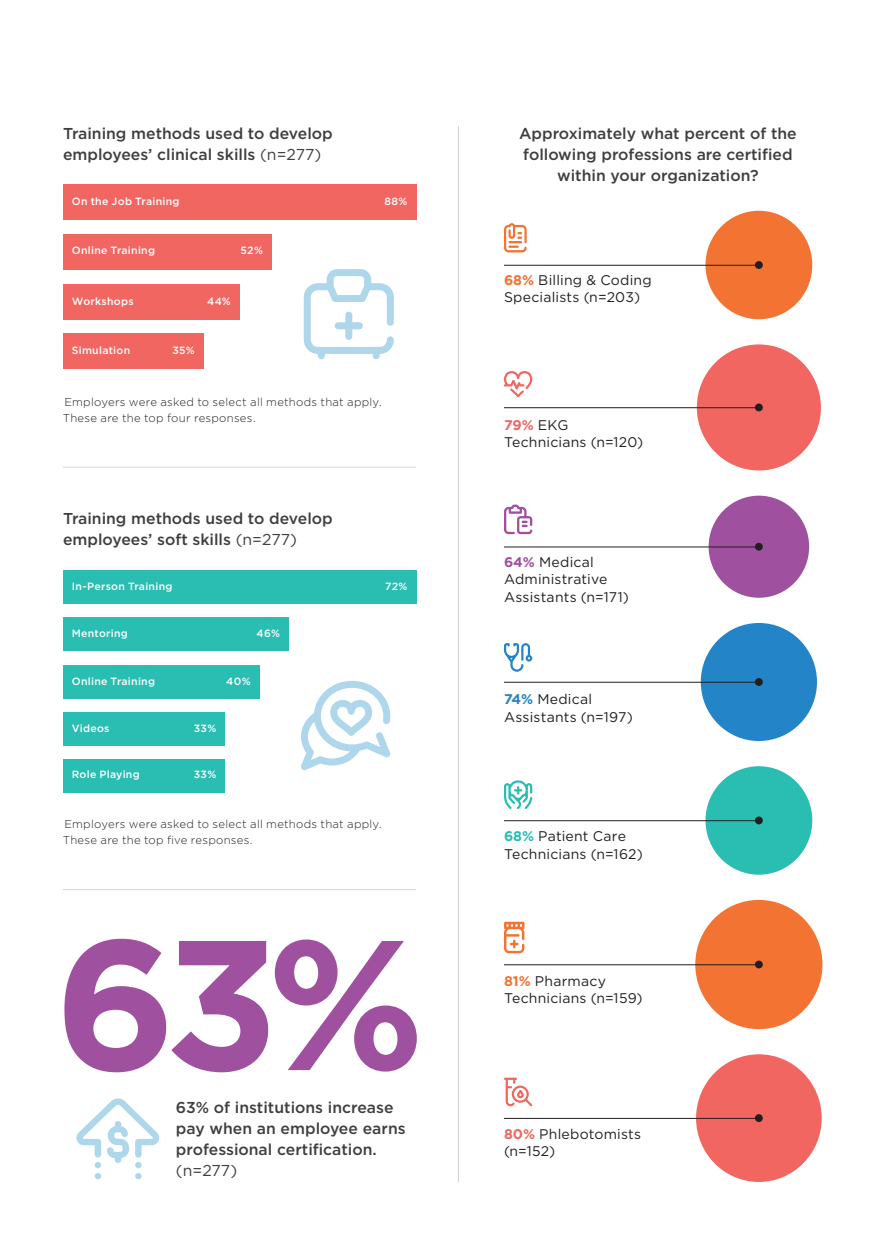
<style>
.page{position:relative;width:882px;height:1245px;background:#fff}
.page>*{position:absolute;margin:0;border:0;box-sizing:border-box;transform-origin:0 0}
.t1{font:700 184.45px "Gotham";color:#9f509f}
.t2{font:500 15.75px/21px "Gotham";color:#3e3e3f}
.t3{font:14px/17.5px "Gotham";letter-spacing:.015em;color:#231f20}
.Footnotes{font:300 11.38px/15.8px "Gotham";letter-spacing:.025em;color:#231f20}
.t4{font:500 10.5px "Gotham";letter-spacing:.025em;color:#fff}
.s1{font-weight:400}
.s2{font-weight:700;color:#f37333}
.s3{font-weight:700;color:#f16661}
.s4{font-weight:700;color:#9f509f}
.s5{font-weight:700;color:#2385c7}
.s6{font-weight:700;color:#2abdb2}
</style>
<div class="page">
<div style="left:696px;top:1054px;width:126px;height:127px;background:#f16661;border-radius:50%"></div>
<div style="left:697px;top:344px;width:124px;height:126px;background:#f16661;border-radius:50%"></div>
<div style="left:705px;top:766px;width:107px;height:108px;background:#2abdb2;border-radius:50%"></div>
<div style="left:709px;top:495px;width:100px;height:102px;background:#9f509f;border-radius:50%"></div>
<div style="left:695px;top:899px;width:128px;height:130px;background:#f37333;border-radius:50%"></div>
<div style="left:701px;top:623px;width:116px;height:118px;background:#2385c7;border-radius:50%"></div>
<svg style="left:504px;top:223px;width:23px;height:29px"></svg>
<svg style="left:504px;top:504px;width:28px;height:30px"></svg>
<svg style="left:504px;top:643px;width:28px;height:28px"></svg>
<svg style="left:504px;top:780px;width:28px;height:29px"></svg>
<svg style="left:504px;top:921px;width:20px;height:32px"></svg>
<svg style="left:504px;top:1077px;width:28px;height:29px"></svg>
<svg style="left:504px;top:371px;width:28px;height:26px"></svg>
<div style="left:705px;top:211px;width:107px;height:108px;background:#f37333;border-radius:50%"></div>
<div style="left:755px;top:261px;width:8px;height:8px;background:#231f20;border-radius:50%"></div>
<hr style="left:504px;top:265px;width:257px;height:1px;background:#231f20">
<div style="left:755px;top:403px;width:8px;height:8px;background:#231f20;border-radius:50%"></div>
<hr style="left:504px;top:407px;width:257px;height:1px;background:#231f20">
<div style="left:755px;top:542px;width:8px;height:8px;background:#231f20;border-radius:50%"></div>
<hr style="left:504px;top:546px;width:257px;height:1px;background:#231f20">
<div style="left:755px;top:678px;width:8px;height:8px;background:#231f20;border-radius:50%"></div>
<hr style="left:504px;top:681px;width:257px;height:1px;background:#231f20">
<div style="left:755px;top:816px;width:8px;height:8px;background:#231f20;border-radius:50%"></div>
<hr style="left:504px;top:820px;width:257px;height:1px;background:#231f20">
<div style="left:755px;top:960px;width:8px;height:8px;background:#231f20;border-radius:50%"></div>
<hr style="left:504px;top:964px;width:257px;height:1px;background:#231f20">
<div style="left:755px;top:1114px;width:8px;height:7px;background:#231f20;border-radius:50%"></div>
<hr style="left:504px;top:1117px;width:257px;height:1px;background:#231f20">
<hr style="left:458px;top:126px;width:1px;height:1055px;background:#d2d4d3">
<hr style="left:63px;top:466px;width:353px;height:1px;background:#d2d4d3">
<hr style="left:63px;top:889px;width:353px;height:1px;background:#d2d4d3">
<div style="left:63px;top:184px;width:353px;height:35px;background:#f16661"></div>
<div style="left:63px;top:570px;width:353px;height:33px;background:#2abdb2"></div>
<div style="left:63px;top:711px;width:162px;height:34px;background:#2abdb2"></div>
<div style="left:63px;top:758px;width:162px;height:34px;background:#2abdb2"></div>
<div style="left:63px;top:665px;width:196px;height:34px;background:#2abdb2"></div>
<div style="left:63px;top:617px;width:226px;height:34px;background:#2abdb2"></div>
<div style="left:63px;top:333px;width:140px;height:35px;background:#f16661"></div>
<div style="left:63px;top:284px;width:177px;height:36px;background:#f16661"></div>
<div style="left:63px;top:234px;width:209px;height:35px;background:#f16661"></div>
<svg style="left:304px;top:269px;width:90px;height:90px"></svg>
<svg style="left:301px;top:681px;width:90px;height:89px"></svg>
<svg style="left:76px;top:1098px;width:84px;height:81px"></svg>
<p class="t2" style="left:63px;top:122px;width:271px">Training methods used to develop employees’ clinical skills <span class="s1">(n=277)</span></p>
<p class="t4" style="left:72px;top:194px;width:109px">On the Job Training</p>
<p class="t4" style="left:72px;top:244px;width:85px">Online Training</p>
<p class="t4" style="left:241px;top:244px;width:24px">52%</p>
<p class="t4" style="left:72px;top:294px;width:63px">Workshops</p>
<p class="t4" style="left:72px;top:343px;width:60px">Simulation</p>
<p class="t4" style="left:207px;top:294px;width:25px">44%</p>
<p class="t4" style="left:172px;top:343px;width:24px">35%</p>
<p class="t4" style="left:385px;top:194px;width:24px">88%</p>
<p class="Footnotes" style="left:63px;top:393px;width:320px">Employers were asked to select all methods that apply.<br>These are the top four responses.</p>
<p class="t2" style="left:63px;top:507px;width:271px">Training methods used to develop employees’ soft skills <span class="s1">(n=277)</span></p>
<p class="t4" style="left:72px;top:579px;width:102px">In-Person Training</p>
<p class="t4" style="left:72px;top:626px;width:58px">Mentoring</p>
<p class="t4" style="left:257px;top:626px;width:25px">46%</p>
<p class="t4" style="left:72px;top:674px;width:85px">Online Training</p>
<p class="t4" style="left:226px;top:674px;width:26px">40%</p>
<p class="t4" style="left:72px;top:721px;width:39px">Videos</p>
<p class="t4" style="left:72px;top:767px;width:70px">Role Playing</p>
<p class="t4" style="left:194px;top:721px;width:24px">33%</p>
<p class="t4" style="left:194px;top:767px;width:24px">33%</p>
<p class="t4" style="left:385px;top:579px;width:24px">72%</p>
<p class="Footnotes" style="left:63px;top:816px;width:320px">Employers were asked to select all methods that apply.<br>These are the top five responses.</p>
<p class="t1" style="left:55px;top:882px;width:372px">63%</p>
<p class="t2" style="left:176px;top:1096px;width:231px">63% of institutions increase pay when an employee earns professional certification. <span class="s1">(n=277)</span></p>
<p class="t2" style="left:519px;top:122px;width:279px;text-align:center">Approximately what percent of the following professions are certified within your organization?</p>
<p class="t3" style="left:504px;top:271px;width:149px"><span class="s2">68%</span> Billing &amp; Coding<br>Specialists (n=203)</p>
<p class="t3" style="left:504px;top:415px;width:141px"><span class="s3">79%</span> EKG<br>Technicians (n=120)</p>
<p class="t3" style="left:504px;top:552px;width:127px"><span class="s4">64%</span> Medical<br>Administrative<br>Assistants (n=171)</p>
<p class="t3" style="left:504px;top:690px;width:130px"><span class="s5">74%</span> Medical<br>Assistants (n=197)</p>
<p class="t3" style="left:504px;top:827px;width:140px"><span class="s6">68%</span> Patient Care<br>Technicians (n=162)</p>
<p class="t3" style="left:504px;top:971px;width:140px"><span class="s2">81%</span> Pharmacy<br>Technicians (n=159)</p>
<p class="t3" style="left:504px;top:1124px;width:139px"><span class="s3">80%</span> Phlebotomists (n=152)</p>
</div>
